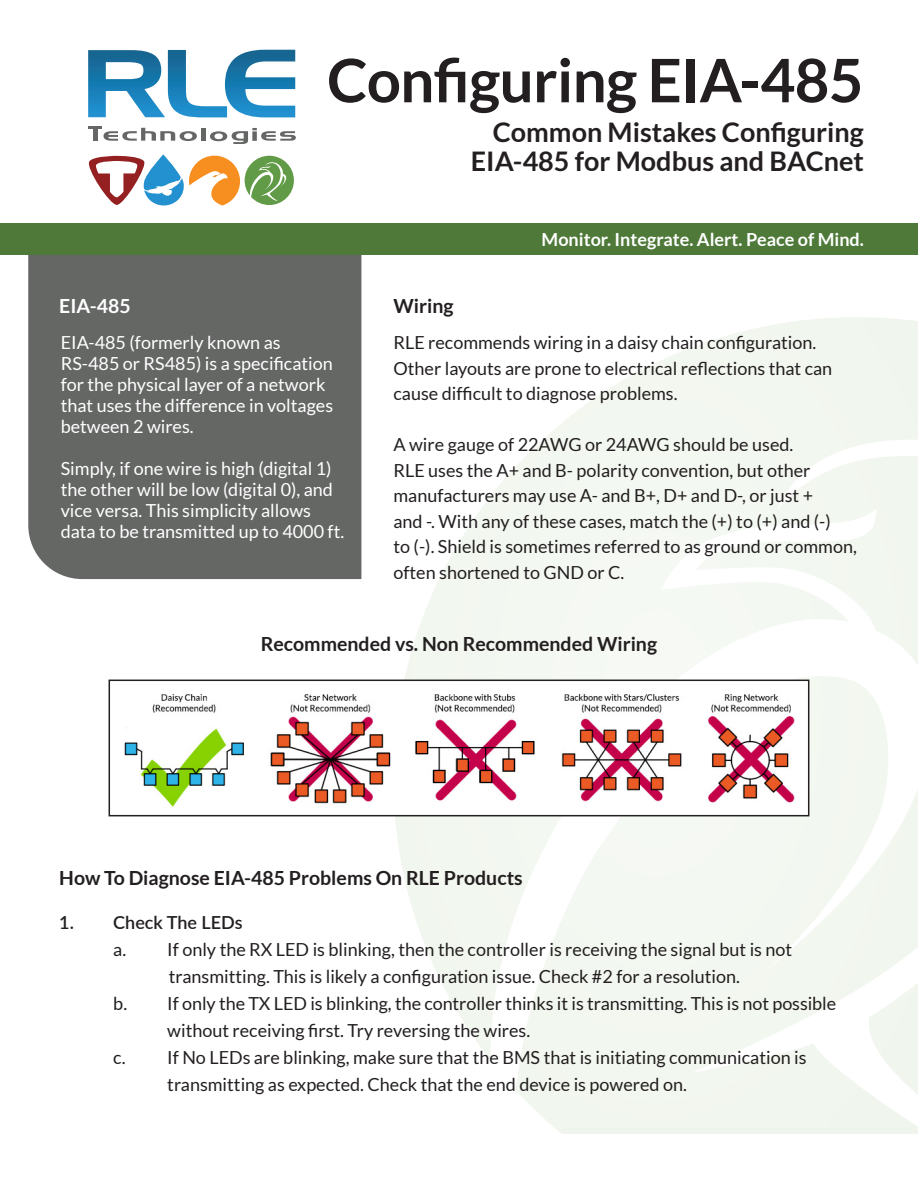
<style>
.page{position:relative;width:918px;height:1188px;background:#fff}
.page>*{position:absolute;margin:0;border:0;box-sizing:border-box;transform-origin:0 0}
.t1{font:700 60px "Lato";letter-spacing:-.01em;color:#231f20}
.t2{font:700 27px/29.2px "Lato";color:#231f20;text-align:right}
.Body_Header{font:700 19.5px "Lato";color:#231f20}
.t3{font:700 19.5px "Lato";color:#fff}
.Body_Text{font:18px/25.5px "Lato";color:#231f20}
.Sidebar_Bullet{font:18px/21px "Lato";color:#fff}
.t4{font:700 18px "Lato";color:#fff}
.Body_Text-2{font:600 18px "Lato";color:#231f20}
</style>
<div class="page">
<div style="left:28px;top:255px;width:333px;height:324px;background:#656765"></div>
<div style="left:0;top:224px;width:918px;height:31px;background:#4e7938"></div>
<div style="left:201px;top:128px;width:5px;height:13px;background:#656765"></div>
<svg style="left:210px;top:128px;width:86px;height:16px"></svg>
<svg style="left:88px;top:50px;width:207px;height:67px"></svg>
<svg style="left:88px;top:127px;width:109px;height:14px"></svg>
<svg style="left:88px;top:154px;width:206px;height:52px"></svg>
<div style="left:395px;top:279px;width:523px;height:849px;background:linear-gradient(to right,#f9fbf8,#f4f8f2)"></div>
<img style="left:124px;top:683px;width:682px;height:130px">
<div style="left:109px;top:680px;width:700px;height:136px;border:2px solid #231f20"></div>
<h1 class="t1" style="left:327px;top:46px;width:538px">Configuring EIA-485</h1>
<h2 class="t2" style="left:471px;top:117px;width:395px">Common Mistakes Configuring<br>EIA-485 for Modbus and BACnet</h2>
<p class="t3" style="left:59px;top:294px;width:73px">EIA-485</p>
<p class="Sidebar_Bullet" style="left:61px;top:332px;width:274px">EIA-485 (formerly known as<br>RS-485 or RS485) is a specification for the physical layer of a network that uses the difference in voltages between 2 wires.</p>
<p class="Sidebar_Bullet" style="left:61px;top:458px;width:285px">Simply, if one wire is high (digital 1) the other will be low (digital 0), and vice versa. This simplicity allows data to be transmitted up to 4000 ft.</p>
<p class="Body_Header" style="left:393px;top:294px;width:62px">Wiring</p>
<p class="t4" style="left:542px;top:230px;width:324px">Monitor. Integrate. Alert. Peace of Mind.</p>
<p class="Body_Text" style="left:393px;top:330px;width:440px">RLE recommends wiring in a daisy chain configuration.<br>Other layouts are prone to electrical reflections that can cause difficult to diagnose problems.</p>
<p class="Body_Text" style="left:393px;top:432px;width:465px">A wire gauge of 22AWG or 24AWG should be used.<br>RLE uses the A+ and B- polarity convention, but other manufacturers may use A- and B+, D+ and D-, or just +<br>and -. With any of these cases, match the (+) to (+) and (-)<br>to (-). Shield is sometimes referred to as ground or common, often shortened to GND or C.</p>
<p class="Body_Header" style="left:261px;top:632px;width:398px">Recommended vs. Non Recommended Wiring</p>
<p class="Body_Header" style="left:59px;top:867px;width:465px">How To Diagnose EIA-485 Problems On RLE Products</p>
<p class="Body_Text-2" style="left:59px;top:909px;width:185px">1. Check The LEDs</p>
<p class="Body_Text" style="left:113px;top:935px;width:681px;line-height:27px;text-align:center">a. If only the RX LED is blinking, then the controller is receiving the signal but is not transmitting. This is likely a configuration issue. Check #2 for a resolution.</p>
<p class="Body_Text" style="left:167px;top:989px;width:670px;line-height:27px;text-indent:-54px">b. If only the TX LED is blinking, the controller thinks it is transmitting. This is not possible without receiving first. Try reversing the wires.</p>
<p class="Body_Text" style="left:167px;top:1043px;width:641px;line-height:27px;text-indent:-54px">c. If No LEDs are blinking, make sure that the BMS that is initiating communication is transmitting as expected. Check that the end device is powered on.</p>
</div>
